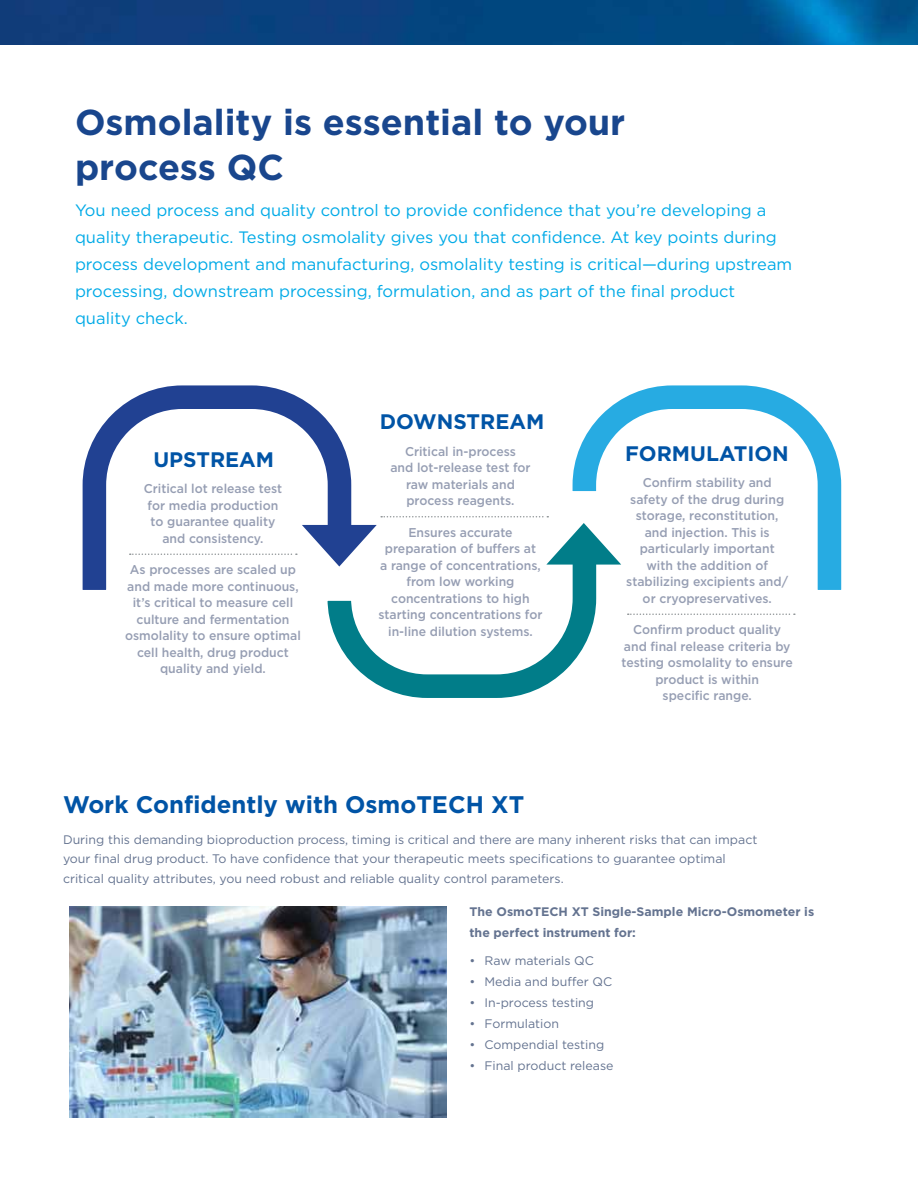
<style>
.page{position:relative;width:918px;height:1188px;background:#fff}
.page>*{position:absolute;margin:0;border:0;box-sizing:border-box;transform-origin:0 0}
.t1{font:700 36px/45px "Gotham";color:#19468d}
.t2{font:700 24px "Gotham";color:#0054a6}
.t3{font:700 21px "Gotham";color:#0054a6}
.t4{font:16.5px/27px "Gotham";color:#00aae7}
.t5{font:500 12.75px/16.5px "Gotham";color:#969eb3;text-align:center;scale:.96 1}
.t6{font:12.3px/19.5px "Gotham";color:#647390}
.t7{font:700 12.3px/21px "Gotham";color:#647390}
</style>
<div class="page">
<svg style="left:82px;top:385px;width:270px;height:131px"></svg>
<svg style="left:572px;top:385px;width:270px;height:205px"></svg>
<img style="left:0;top:0;width:918px;height:45px">
<img style="left:69px;top:906px;width:377px;height:211px">
<svg style="left:628px;top:614px;width:167px;height:1px"></svg>
<svg style="left:82px;top:516px;width:539px;height:182px"></svg>
<h1 class="t1" style="left:75px;top:103px;width:552px">Osmolality is essential to your process QC</h1>
<p class="t4" style="left:75px;top:198px;width:719px">You need process and quality control to provide confidence that you’re developing a quality therapeutic. Testing osmolality gives you that confidence. At key points during process development and manufacturing, osmolality testing is critical—during upstream processing, downstream processing, formulation, and as part of the final product quality check.</p>
<h3 class="t3" style="left:153px;top:452px;width:122px">UPSTREAM</h3>
<p class="t5" style="left:144px;top:481px;width:146px">Critical lot release test for media production to guarantee quality and consistency.</p>
<p class="t5" style="left:125px;top:562px;width:185px">As processes are scaled up and made more continuous, it’s critical to measure cell culture and fermentation osmolality to ensure optimal cell health, drug product quality and yield.</p>
<h3 class="t3" style="left:380px;top:414px;width:166px">DOWNSTREAM</h3>
<p class="t5" style="left:390px;top:444px;width:148px">Critical in-process<br>and lot-release test for raw materials and process reagents.</p>
<p class="t5" style="left:379px;top:525px;width:172px">Ensures accurate<br>prep aration of buffers at<br>a range of concentrations, from low working concentrations to high starting concentrations for in-line dilution systems.</p>
<h2 class="t2" style="left:63px;top:796px;width:463px">Work Confidently with OsmoTECH XT</h2>
<h3 class="t3" style="left:625px;top:446px;width:165px">FORMULATION</h3>
<p class="t5" style="left:626px;top:475px;width:170px">Confirm stability and safety of the drug during storage, reconstitution, and injection. This is particularly important with the addition of stabilizing excipients and/ or cryopreservatives.</p>
<p class="t5" style="left:622px;top:622px;width:180px">Confirm product quality and final release criteria by testing osmolality to ensure product is within<br>specific range.</p>
<p class="t6" style="left:63px;top:831px;width:696px">During this demanding bioproduction process, timing is critical and there are many inherent risks that can impact your final drug product. To have confidence that your therapeutic meets specifications to guarantee optimal critical quality attributes, you need robust and reliable quality control parameters.</p>
<p class="t7" style="left:470px;top:902px;width:346px">The OsmoTECH XT Single-Sample Micro-Osmometer is the perfect instrument for:</p>
<p class="t6" style="left:470px;top:952px;width:126px">• Raw materials QC</p>
<p class="t6" style="left:470px;top:973px;width:144px">• Media and buffer QC</p>
<p class="t6" style="left:470px;top:994px;width:126px">• In-process testing</p>
<p class="t6" style="left:470px;top:1015px;width:91px">• Formulation</p>
<p class="t6" style="left:470px;top:1036px;width:136px">• Compendial testing</p>
<p class="t6" style="left:470px;top:1057px;width:146px">• Final product release</p>
</div>
